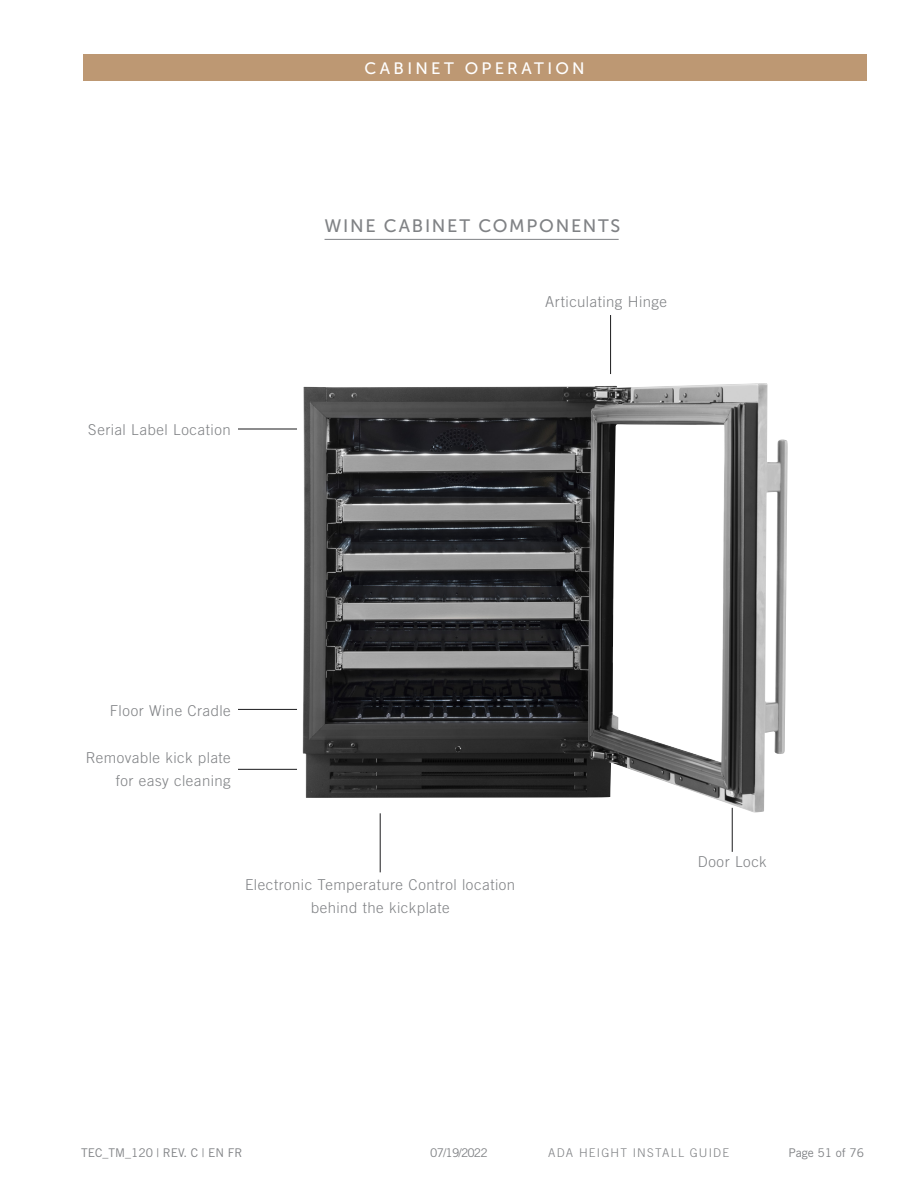
<style>
.page{position:relative;width:918px;height:1188px;background:#fff}
.page>*{position:absolute;margin:0;border:0;box-sizing:border-box;transform-origin:0 0}
.Paragraph_subheads_w{font:18px "Museo Sans 500";letter-spacing:.095em;color:#808285}
.Section_Headers{font:16.5px "Museo Sans 500";letter-spacing:.2em;color:#fff}
.Body_copy{font:300 15px/22.5px "Trade Gothic LT Std";letter-spacing:.035em;color:#808285;text-align:right}
.t1{font:12px "Trade Gothic LT Std";color:#808285}
.t2{font:300 12px "Trade Gothic LT Std";letter-spacing:.1em;color:#808285}
</style>
<div class="page">
<hr style="left:732px;top:808px;width:1px;height:44px;background:#1b1b1d">
<img style="left:302px;top:383px;width:486px;height:430px">
<div style="left:83px;top:54px;width:783px;height:27px;background:#bd9873"></div>
<hr style="left:325px;top:239px;width:294px;height:1px;background:#808285">
<hr style="left:238px;top:429px;width:59px;height:1px;background:#1b1b1d">
<hr style="left:238px;top:709px;width:59px;height:1px;background:#1b1b1d">
<hr style="left:238px;top:769px;width:59px;height:1px;background:#1b1b1d">
<hr style="left:380px;top:813px;width:1px;height:59px;background:#1b1b1d">
<hr style="left:610px;top:315px;width:1px;height:59px;background:#1b1b1d">
<p class="Section_Headers" style="left:365px;top:59px;width:222px">CABINET OPERATION</p>
<p class="Paragraph_subheads_w" style="left:325px;top:216px;width:297px">WINE CABINET COMPONENTS</p>
<p class="Body_copy" style="left:88px;top:418px;width:144px">Serial Label Location</p>
<p class="Body_copy" style="left:545px;top:290px;width:123px">Articulating Hinge</p>
<p class="Body_copy" style="left:110px;top:699px;width:122px">Floor Wine Cradle</p>
<p class="Body_copy" style="left:86px;top:747px;width:147px">Removable kick plate for easy cleaning</p>
<p class="Body_copy" style="left:245px;top:873px;width:272px">Electronic Temperature Control location</p>
<p class="Body_copy" style="left:311px;top:896px;width:140px">behind the kickplate</p>
<p class="Body_copy" style="left:698px;top:850px;width:71px">Door Lock</p>
<p class="t1" style="left:81px;top:1145px;width:163px">TEC_TM_120 | REV. C | EN FR</p>
<p class="t1" style="left:430px;top:1145px;width:59px">07/19/2022</p>
<p class="t2" style="left:548px;top:1145px;width:182px">ADA HEIGHT INSTALL GUIDE</p>
<p class="t1" style="left:788px;top:1145px;width:77px">Page 51 of 76</p>
</div>
